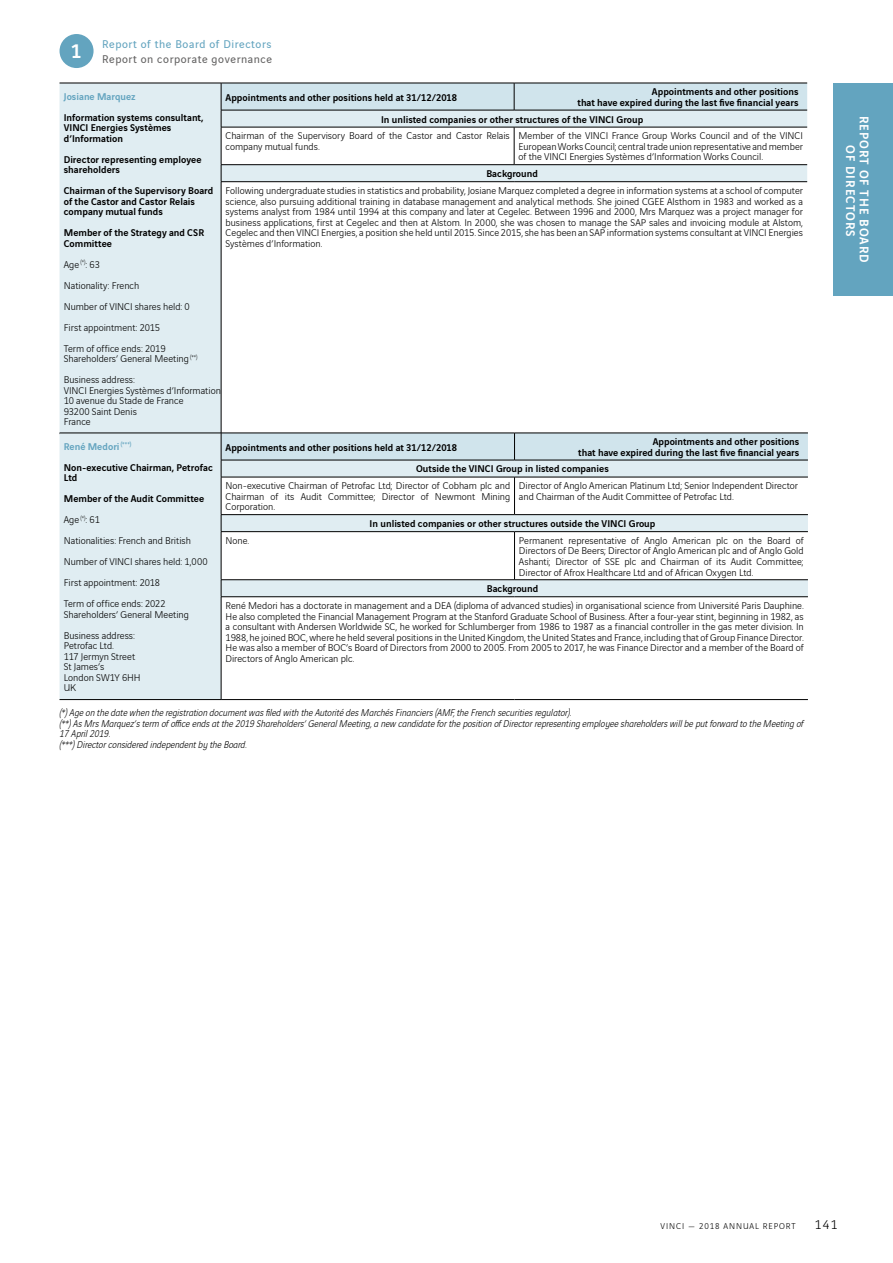
<style>
.page{position:relative;width:893px;height:1263px;background:#fff}
.page>*{position:absolute;margin:0;border:0;box-sizing:border-box;transform-origin:0 0}
.t1{font:500 13.5px/13.5px "Vinci Sans";letter-spacing:.075em;color:#fff;text-align:center}
.t2{font:300 13.5px "Vinci Sans";color:#000}
.t3{font:12px/15px "Vinci Sans";letter-spacing:.05em;color:#63a4bf;text-align:right}
.t4{font:300 10.5px/10.5px "Vinci Sans";color:#000}
.t5{font:500 10.5px/10.5px "Vinci Sans";color:#000}
.t6{font:italic 300 10.5px/10.5px "Vinci Sans";color:#000}
.t7{font:500 10.5px "Vinci Sans";color:#63a4bf}
.t8{font:300 9px "Vinci Sans";letter-spacing:.1em;color:#000}
.s1{color:#646363}
.s2{color:#63a4bf}
.s3{font-weight:500}
</style>
<div class="page">
<svg style="left:60px;top:84px;width:747px;height:349px"></svg>
<hr style="left:221px;top:127px;width:293px;height:1px;background:#000">
<hr style="left:514px;top:127px;width:293px;height:1px;background:#000">
<hr style="left:221px;top:164px;width:293px;height:1px;background:#000">
<hr style="left:514px;top:164px;width:293px;height:1px;background:#000">
<hr style="left:221px;top:181px;width:293px;height:1px;background:#000">
<hr style="left:514px;top:181px;width:293px;height:1px;background:#000">
<hr style="left:221px;top:127px;width:1px;height:37px;background:#000">
<svg style="left:221px;top:165px;width:1px;height:16px"></svg>
<hr style="left:221px;top:182px;width:1px;height:251px;background:#000">
<svg style="left:221px;top:84px;width:586px;height:43px;background:#cedfe5"></svg>
<hr style="left:514px;top:127px;width:1px;height:37px;background:#000">
<hr style="left:60px;top:83px;width:161px;height:1px;background:#000">
<hr style="left:221px;top:83px;width:293px;height:1px;background:#000">
<hr style="left:514px;top:83px;width:293px;height:1px;background:#000">
<svg style="left:60px;top:434px;width:748px;height:265px"></svg>
<hr style="left:60px;top:699px;width:161px;height:1px;background:#000">
<hr style="left:221px;top:699px;width:293px;height:1px;background:#000">
<hr style="left:514px;top:699px;width:294px;height:1px;background:#000">
<hr style="left:221px;top:477px;width:293px;height:1px;background:#000">
<hr style="left:514px;top:477px;width:294px;height:1px;background:#000">
<hr style="left:221px;top:514px;width:293px;height:1px;background:#000">
<hr style="left:514px;top:514px;width:294px;height:1px;background:#000">
<hr style="left:221px;top:531px;width:293px;height:1px;background:#000">
<hr style="left:514px;top:531px;width:294px;height:1px;background:#000">
<hr style="left:221px;top:579px;width:293px;height:1px;background:#000">
<hr style="left:514px;top:579px;width:294px;height:1px;background:#000">
<hr style="left:221px;top:596px;width:293px;height:1px;background:#000">
<hr style="left:514px;top:596px;width:294px;height:1px;background:#000">
<hr style="left:60px;top:433px;width:161px;height:1px;background:#000">
<hr style="left:221px;top:477px;width:1px;height:37px;background:#000">
<svg style="left:221px;top:515px;width:1px;height:16px"></svg>
<hr style="left:221px;top:532px;width:1px;height:47px;background:#000">
<svg style="left:221px;top:580px;width:1px;height:16px"></svg>
<hr style="left:221px;top:597px;width:1px;height:102px;background:#000">
<svg style="left:221px;top:433px;width:587px;height:44px;background:#ccdce3"></svg>
<hr style="left:514px;top:477px;width:1px;height:37px;background:#000">
<hr style="left:514px;top:532px;width:1px;height:47px;background:#000">
<div style="left:833px;top:83px;width:60px;height:212px;background:#63a4bf"></div>
<div style="left:60px;top:34px;width:34px;height:34px;background:#63a4bf;border-radius:50%"></div>
<p class="t3" style="left:71px;top:36px;width:202px">Report of the Board of Directors<br><sup>1</sup> <span class="s1">Report on corporate governance</span></p>
<p class="t5" style="left:226px;top:91px;width:233px">Appointments and other positions held at 31/12/2018</p>
<p class="t5" style="left:577px;top:86px;width:223px;text-align:right">Appointments and other positions<br>that have expired during the last five financial years</p>
<p class="t5" style="left:381px;top:113px;width:264px">In unlisted companies or other structures of the VINCI Group</p>
<p class="t4" style="left:226px;top:130px;width:286px">Chairman of the Supervisory Board of the Castor and Castor Relais company mutual funds.</p>
<p class="t4" style="left:519px;top:130px;width:286px;text-align:justify">Member of the VINCI France Group Works Council and of the VINCI European Works Council; central trade union representative and member of the VINCI Energies Systèmes d’Information Works Council.</p>
<p class="t5" style="left:486px;top:168px;width:53px">Background</p>
<p class="t4" style="left:226px;top:184px;width:579px;text-align:justify">Following undergraduate studies in statistics and probability, Josiane Marquez completed a degree in information systems at a school of computer science, also pursuing additional training in database management and analytical methods. She joined CGEE Alsthom in 1983 and worked as a systems analyst from 1984 until 1994 at this company and later at Cegelec. Between 1996 and 2000, Mrs Marquez was a project manager for business applications, first at Cegelec and then at Alstom. In 2000, she was chosen to manage the SAP sales and invoicing module at Alstom, Cegelec and then VINCI Energies, a position she held until 2015. Since 2015, she has been an SAP information systems consultant at VINCI Energies Systèmes d’Information.</p>
<p class="t7" style="left:64px;top:88px;width:73px">Josiane Marquez</p>
<p class="t5" style="left:64px;top:111px;width:141px">Information systems consultant,<br>VINCI Energies Systèmes d’Information</p>
<p class="t5" style="left:64px;top:153px;width:139px">Director representing employee shareholders</p>
<p class="t5" style="left:64px;top:184px;width:151px">Chairman of the Supervisory Board of the Castor and Castor Relais company mutual funds</p>
<p class="t5" style="left:64px;top:226px;width:142px">Member of the Strategy and CSR<br>Committee</p>
<p class="t4" style="left:64px;top:253px;width:128px;line-height:21px">Age <sup>(*)</sup>: 63<br>Nationality: French<br>Number of VINCI shares held: 0<br>First appointment: 2015<br>Term of office ends: 2019</p>
<p class="t4" style="left:64px;top:347px;width:135px;line-height:21px">Shareholders’ General Meeting <sup>(**)<br></sup>Business address:</p>
<p class="t4" style="left:64px;top:384px;width:159px">VINCI Energies Systèmes d’Information<br>10 avenue du Stade de France<br>93200 Saint Denis<br>France</p>
<p class="t5" style="left:64px;top:435px;width:151px;line-height:21px"><span class="s2">René Medori</span> <sup>(***)<br></sup>Non-executive Chairman, Petrofac</p>
<p class="t4" style="left:64px;top:466px;width:145px;line-height:21px"><span class="s3">Ltd<br>Member of the Audit Committee<br></span>Age <sup>(*)</sup>: 61<br>Nationalities: French and British<br>Number of VINCI shares held: 1,000<br>First appointment: 2018<br>Term of office ends: 2022</p>
<p class="t4" style="left:64px;top:603px;width:127px;line-height:21px">Shareholders’ General Meeting<br>Business address:</p>
<p class="t4" style="left:64px;top:639px;width:78px">Petrofac Ltd.<br>117 Jermyn Street<br>St James’s<br>London SW1Y 6HH<br>UK</p>
<p class="t5" style="left:226px;top:441px;width:233px">Appointments and other positions held at 31/12/2018</p>
<p class="t5" style="left:578px;top:436px;width:223px;text-align:right">Appointments and other positions<br>that have expired during the last five financial years</p>
<p class="t5" style="left:416px;top:463px;width:194px">Outside the VINCI Group in listed companies</p>
<p class="t4" style="left:226px;top:480px;width:286px;text-align:justify">Non-executive Chairman of Petrofac Ltd; Director of Cobham plc and Chairman of its Audit Committee; Director of Newmont Mining Corporation.</p>
<p class="t4" style="left:519px;top:480px;width:281px">Director of Anglo American Platinum Ltd; Senior Independent Director and Chairman of the Audit Committee of Petrofac Ltd.</p>
<p class="t5" style="left:370px;top:517px;width:287px">In unlisted companies or other structures outside the VINCI Group</p>
<p class="t4" style="left:226px;top:534px;width:25px">None.</p>
<p class="t4" style="left:519px;top:534px;width:286px;text-align:justify">Permanent representative of Anglo American plc on the Board of Directors of De Beers; Director of Anglo American plc and of Anglo Gold Ashanti; Director of SSE plc and Chairman of its Audit Committee; Director of Afrox Healthcare Ltd and of African Oxygen Ltd.</p>
<p class="t5" style="left:487px;top:582px;width:53px">Background</p>
<p class="t4" style="left:226px;top:599px;width:580px;text-align:justify">René Medori has a doctorate in management and a DEA (diploma of advanced studies) in organisational science from Université Paris Dauphine.<br>He also completed the Financial Management Program at the Stanford Graduate School of Business. After a four-year stint, beginning in 1982, as a consultant with Andersen Worldwide SC, he worked for Schlumberger from 1986 to 1987 as a financial controller in the gas meter division. In 1988, he joined BOC, where he held several positions in the United Kingdom, the United States and France, including that of Group Finance Director.<br>He was also a member of BOC’s Board of Directors from 2000 to 2005. From 2005 to 2017, he was Finance Director and a member of the Board of Directors of Anglo American plc.</p>
<p class="t6" style="left:60px;top:707px;width:745px">(*) Age on the date when the registration document was filed with the Autorité des Marchés Financiers (AMF, the French securities regulator).<br>(**) As Mrs Marquez’s term of office ends at the 2019 Shareholders’ General Meeting, a new candidate for the position of Director representing employee shareholders will be put forward to the Meeting of 17 April 2019.<br>(***) Director considered independent by the Board.</p>
<p class="t1" style="left:872px;top:116px;width:148px;rotate:90deg">REPORT OF THE BOARD<br>OF DIRECTORS</p>
<p class="t8" style="left:661px;top:1219px;width:137px">VINCI — 2018 ANNUAL REPORT</p>
<p class="t2" style="left:815px;top:1215px;width:24px">141</p>
</div>
